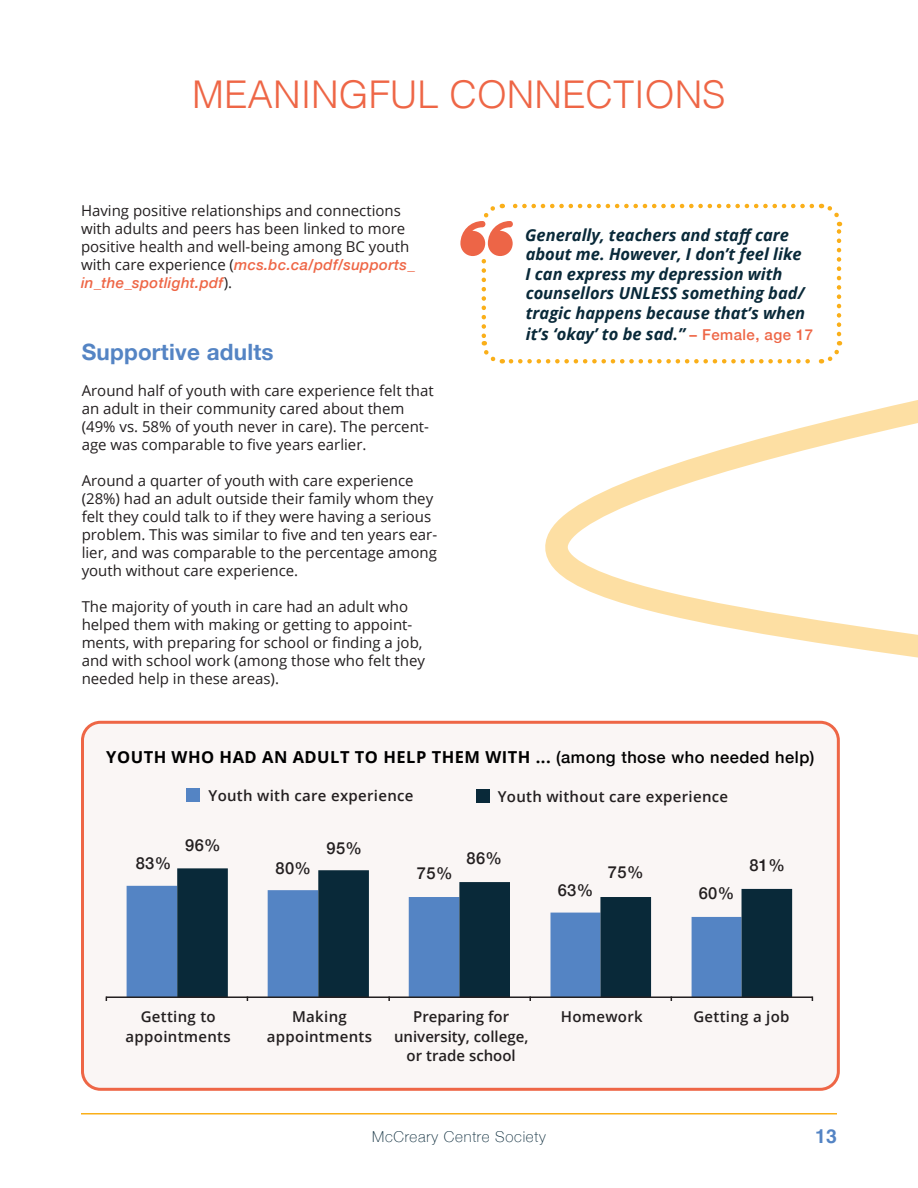
<style>
.page{position:relative;width:918px;height:1188px;background:#fff}
.page>*{position:absolute;margin:0;border:0;box-sizing:border-box;transform-origin:0 0}
.Page_header_1{font:300 38.25px "Helvetica";color:#ee6646}
.Page_header_2{font:700 22.5px "Helvetica Neue";letter-spacing:.01em;color:#5484c4}
.t1{font:700 19.5px "Helvetica";color:#5484c4}
.Body_unaligned{font:italic 700 16.5px/19.5px "Open Sans";color:#092939}
.Graph_header{font:700 16.5px "Open Sans";letter-spacing:.03em;color:#000}
.Graph_numbers_centre{font:500 16.5px "Helvetica Neue";letter-spacing:.02em;color:#231f20}
.Body{font:15px/18px "Open Sans";color:#231f20}
.Body_centre_SB{font:600 15px/19.5px "Open Sans";letter-spacing:.02em;color:#231f20;text-align:center}
.Body_SB{font:600 15px "Open Sans";letter-spacing:.02em;color:#231f20}
.Body_centre_SB-2{font:600 15px/19.5px "Open Sans";color:#231f20;text-align:center}
.t2{font:100 15px "Helvetica Neue";letter-spacing:.05em;color:#092939}
.s1{font-family:"Helvetica Neue";font-weight:500;font-style:italic;color:#ee6646}
.s2{font-family:"Helvetica Neue";font-weight:500;font-style:normal;font-size:15px;color:#ee6646}
.s3{font-family:"Helvetica Neue";font-weight:500}
</style>
<div class="page">
<hr style="left:81px;top:1113px;width:756px;height:1px;background:#faaf19">
<div style="left:82px;top:722px;width:756px;height:367px;background:#faf6f5;border-radius:18px"></div>
<div style="left:81px;top:721px;width:759px;height:370px;border:3px solid #ee6646;border-radius:18px"></div>
<div style="left:186px;top:788px;width:14px;height:14px;background:#5484c4"></div>
<div style="left:127px;top:886px;width:50px;height:110px;background:#5484c4"></div>
<svg style="left:177px;top:868px;width:280px;height:128px"></svg>
<hr style="left:106px;top:996px;width:706px;height:2px;background:#231f20">
<svg style="left:457px;top:203px;width:461px;height:857px"></svg>
<p class="Page_header_1" style="left:192px;top:62px;width:535px">MEANINGFUL CONNECTIONS</p>
<p class="Body" style="left:81px;top:201px;width:335px">Having positive relationships and connections with adults and peers has been linked to more positive health and well-being among BC youth with care experience (<span class="s1">mcs.bc.ca/pdf/supports_ in_the_spotlight.pdf</span>).</p>
<p class="Page_header_2" style="left:82px;top:334px;width:193px">Supportive adults</p>
<p class="Body" style="left:82px;top:381px;width:354px">Around half of youth with care experience felt that an adult in their community cared about them (49% vs. 58% of youth never in care). The percent&shy;age was comparable to five years earlier.</p>
<p class="Body" style="left:82px;top:471px;width:357px">Around a quarter of youth with care experience (28%) had an adult outside their family whom they felt they could talk to if they were having a serious problem. This was similar to five and ten years ear&shy;lier, and was comparable to the percentage among youth without care experience.</p>
<p class="Body" style="left:82px;top:597px;width:345px">The majority of youth in care had an adult who helped them with making or getting to appoint&shy;ments, with preparing for school or finding a job, and with school work (among those who felt they needed help in these areas).</p>
<p class="Body_unaligned" style="left:525px;top:225px;width:282px">Generally, teachers and staff care about me. However, I don’t feel like I can express my depression with counsellors UNLESS something bad/ tragic happens because that’s when</p>
<p class="Body_unaligned" style="left:526px;top:324px;width:289px">it’s ‘okay’ to be sad.” <span class="s2">– Female, age 17</span></p>
<p class="Graph_header" style="left:106px;top:745px;width:710px">YOUTH WHO HAD AN ADULT TO HELP THEM WITH ... <span class="s3">(among those who needed help)</span></p>
<p class="Body_SB" style="left:208px;top:786px;width:207px">Youth with care experience</p>
<p class="Body_SB" style="left:498px;top:786px;width:232px">Youth without care experience</p>
<p class="Graph_numbers_centre" style="left:136px;top:850px;width:37px">83%</p>
<p class="Graph_numbers_centre" style="left:185px;top:832px;width:37px">96%</p>
<p class="Graph_numbers_centre" style="left:276px;top:855px;width:37px">80%</p>
<p class="Graph_numbers_centre" style="left:327px;top:835px;width:37px">95%</p>
<p class="Graph_numbers_centre" style="left:417px;top:860px;width:37px">75%</p>
<p class="Graph_numbers_centre" style="left:467px;top:845px;width:37px">86%</p>
<p class="Graph_numbers_centre" style="left:558px;top:877px;width:37px">63%</p>
<p class="Graph_numbers_centre" style="left:608px;top:859px;width:37px">75%</p>
<p class="Graph_numbers_centre" style="left:699px;top:880px;width:37px">60%</p>
<p class="Graph_numbers_centre" style="left:749px;top:852px;width:37px">81%</p>
<p class="Body_centre_SB" style="left:126px;top:1007px;width:107px">Getting to appointments</p>
<p class="Body_centre_SB" style="left:267px;top:1007px;width:107px">Making appointments</p>
<p class="Body_centre_SB-2" style="left:394px;top:1007px;width:136px">Preparing for university, college, or trade school</p>
<p class="Body_centre_SB" style="left:561px;top:1007px;width:83px">Homework</p>
<p class="Body_centre_SB" style="left:693px;top:1007px;width:98px">Getting a job</p>
<p class="t2" style="left:372px;top:1125px;width:175px">McCreary Centre Society</p>
<h3 class="t1" style="left:815px;top:1124px;width:23px">13</h3>
</div>
